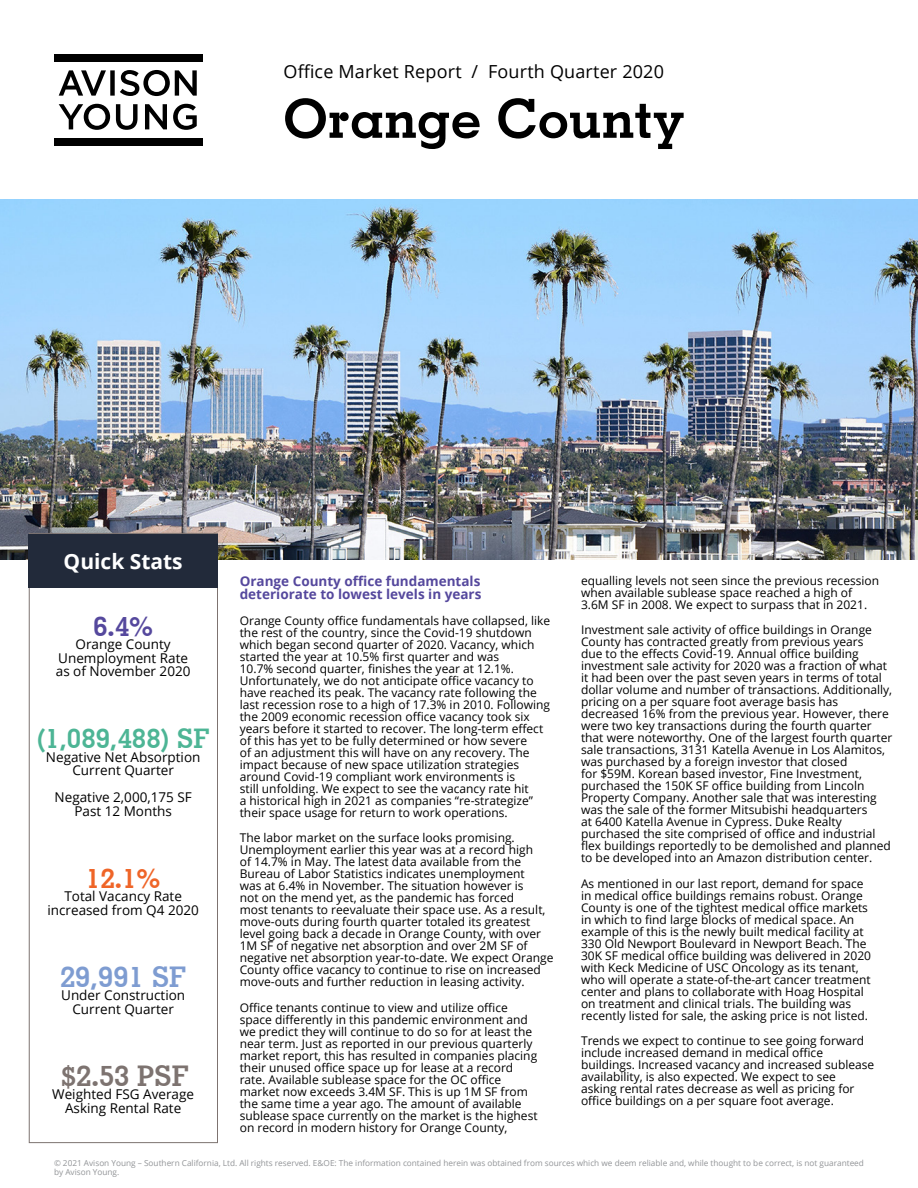
<style>
.page{position:relative;width:918px;height:1188px;background:#fff}
.page>*{position:absolute;margin:0;border:0;box-sizing:border-box;transform-origin:0 0}
.t1{font:700 54px "Geometric Slab 703 BT";letter-spacing:.01em;color:#000}
.t2{font:700 28.5px "Geometric Slab 703 BT";color:#7e9cd1}
.t3{font:700 28.5px "Geometric Slab 703 BT";color:#7d7370}
.t4{font:700 27px "Geometric Slab 703 BT";color:#4db595}
.t5{font:700 27px "Geometric Slab 703 BT";color:#ef6528}
.t6{font:700 27px "Geometric Slab 703 BT";color:#55489d}
.t7{font:700 21px "Open Sans";color:#fff}
.t8{font:18px "Open Sans";letter-spacing:.01em;color:#000}
.t9{font:13.5px/13.5px "Open Sans";color:#000;text-align:center}
.t10{font:700 13.5px/13.5px "Open Sans";color:#55489d}
.t11{font:12px/12px "Open Sans";color:#000}
.t12{font:8.25px/9.9px "Open Sans";color:#939598}
</style>
<div class="page">
<div style="left:54px;top:54px;width:148px;height:7px;background:#000"></div>
<div style="left:54px;top:138px;width:148px;height:7px;background:#000"></div>
<svg style="left:59px;top:70px;width:138px;height:26px"></svg>
<svg style="left:59px;top:104px;width:51px;height:26px"></svg>
<svg style="left:116px;top:104px;width:22px;height:26px"></svg>
<svg style="left:145px;top:104px;width:22px;height:25px"></svg>
<svg style="left:173px;top:104px;width:24px;height:26px"></svg>
<img style="left:0;top:200px;width:918px;height:360px">
<div style="left:29px;top:533px;width:189px;height:610px;border:1px solid #7d7370"></div>
<div style="left:28px;top:534px;width:190px;height:54px;background:#222a3a"></div>
<h3 class="t8" style="left:284px;top:59px;width:382px">Office Market Report / Fourth Quarter 2020</h3>
<h1 class="t1" style="left:284px;top:86px;width:402px">Orange County</h1>
<h3 class="t7" style="left:64px;top:546px;width:121px">Quick Stats</h3>
<h3 class="t6" style="left:93px;top:610px;width:62px">6.4%</h3>
<p class="t9" style="left:56px;top:637px;width:136px">Orange County<br>Unemployment Rate as of November 2020</p>
<h3 class="t4" style="left:37px;top:722px;width:174px">(1,089,488) SF</h3>
<p class="t9" style="left:46px;top:750px;width:156px">Negative Net Absorption<br>Current Quarter</p>
<p class="t9" style="left:55px;top:790px;width:139px">Negative 2,000,175 SF<br>Past 12 Months</p>
<h3 class="t5" style="left:86px;top:862px;width:76px">12.1%</h3>
<p class="t9" style="left:47px;top:889px;width:153px">Total Vacancy Rate increased from Q4 2020</p>
<h2 class="t2" style="left:60px;top:959px;width:128px">29,991 SF</h2>
<p class="t9" style="left:61px;top:988px;width:125px">Under Construction<br>Current Quarter</p>
<h2 class="t3" style="left:61px;top:1058px;width:129px">$2.53 PSF</h2>
<p class="t9" style="left:52px;top:1087px;width:143px">Weighted FSG Average<br>Asking Rental Rate</p>
<p class="t10" style="left:240px;top:574px;width:243px">Orange County office fundamentals deteriorate to lowest levels in years</p>
<p class="t11" style="left:240px;top:614px;width:312px">Orange County office fundamentals have collapsed, like the rest of the country, since the Covid-19 shutdown which began second quarter of 2020. Vacancy, which started the year at 10.5% first quarter and was<br>10.7% second quarter, finishes the year at 12.1%.<br>Unfortunately, we do not anticipate office vacancy to have reached its peak. The vacancy rate following the last recession rose to a high of 17.3% in 2010. Following the 2009 economic recession office vacancy took six years before it started to recover. The long-term effect of this has yet to be fully determined or how severe<br>of an adjustment this will have on any recovery. The impact because of new space utilization strategies around Covid-19 compliant work environments is<br>still unfolding. We expect to see the vacancy rate hit<br>a historical high in 2021 as companies “re-strategize” their space usage for return to work operations.</p>
<p class="t11" style="left:240px;top:832px;width:315px">The labor market on the surface looks promising.<br>Unemployment earlier this year was at a record high<br>of 14.7% in May. The latest data available from the Bureau of Labor Statistics indicates unemployment<br>was at 6.4% in November. The situation however is<br>not on the mend yet, as the pandemic has forced<br>most tenants to reevaluate their space use. As a result, move-outs during fourth quarter totaled its greatest level going back a decade in Orange County, with over 1M SF of negative net absorption and over 2M SF of negative net absorption year-to-date. We expect Orange County office vacancy to continue to rise on increased move-outs and further reduction in leasing activity.</p>
<p class="t11" style="left:240px;top:1001px;width:299px">Office tenants continue to view and utilize office space differently in this pandemic environment and we predict they will continue to do so for at least the near term. Just as reported in our previous quarterly market report, this has resulted in companies placing their unused office space up for lease at a record rate. Available sublease space for the OC office market now exceeds 3.4M SF. This is up 1M SF from the same time a year ago. The amount of available sublease space currently on the market is the highest on record in modern history for Orange County,</p>
<p class="t11" style="left:581px;top:574px;width:300px">equalling levels not seen since the previous recession when available sublease space reached a high of<br>3.6M SF in 2008. We expect to surpass that in 2021.</p>
<p class="t11" style="left:581px;top:624px;width:313px">Investment sale activity of office buildings in Orange County has contracted greatly from previous years<br>due to the effects Covid-19. Annual office building investment sale activity for 2020 was a fraction of what it had been over the past seven years in terms of total dollar volume and number of transactions. Additionally, pricing on a per square foot average basis has decreased 16% from the previous year. However, there were two key transactions during the fourth quarter that were noteworthy. One of the largest fourth quarter sale transactions, 3131 Katella Avenue in Los Alamitos, was purchased by a foreign investor that closed<br>for $59M. Korean based investor, Fine Investment, purchased the 150K SF office building from Lincoln Property Company. Another sale that was interesting was the sale of the former Mitsubishi headquarters<br>at 6400 Katella Avenue in Cypress. Duke Realty purchased the site comprised of office and industrial flex buildings reportedly to be demolished and planned to be developed into an Amazon distribution center.</p>
<p class="t11" style="left:581px;top:877px;width:292px">As mentioned in our last report, demand for space in medical office buildings remains robust. Orange County is one of the tightest medical office markets in which to find large blocks of medical space. An example of this is the newly built medical facility at 330 Old Newport Boulevard in Newport Beach. The 30K SF medical office building was delivered in 2020 with Keck Medicine of USC Oncology as its tenant, who will operate a state-of-the-art cancer treatment center and plans to collaborate with Hoag Hospital on treatment and clinical trials. The building was recently listed for sale, the asking price is not listed.</p>
<p class="t11" style="left:581px;top:1035px;width:295px">Trends we expect to continue to see going forward include increased demand in medical office buildings. Increased vacancy and increased sublease availability, is also expected. We expect to see asking rental rates decrease as well as pricing for office buildings on a per square foot average.</p>
<p class="t12" style="left:54px;top:1157px;width:812px">© 2021 Avison Young – Southern California, Ltd. All rights reserved. E&amp;OE: The information contained herein was obtained from sources which we deem reliable and, while thought to be correct, is not guaranteed by Avison Young.</p>
</div>
